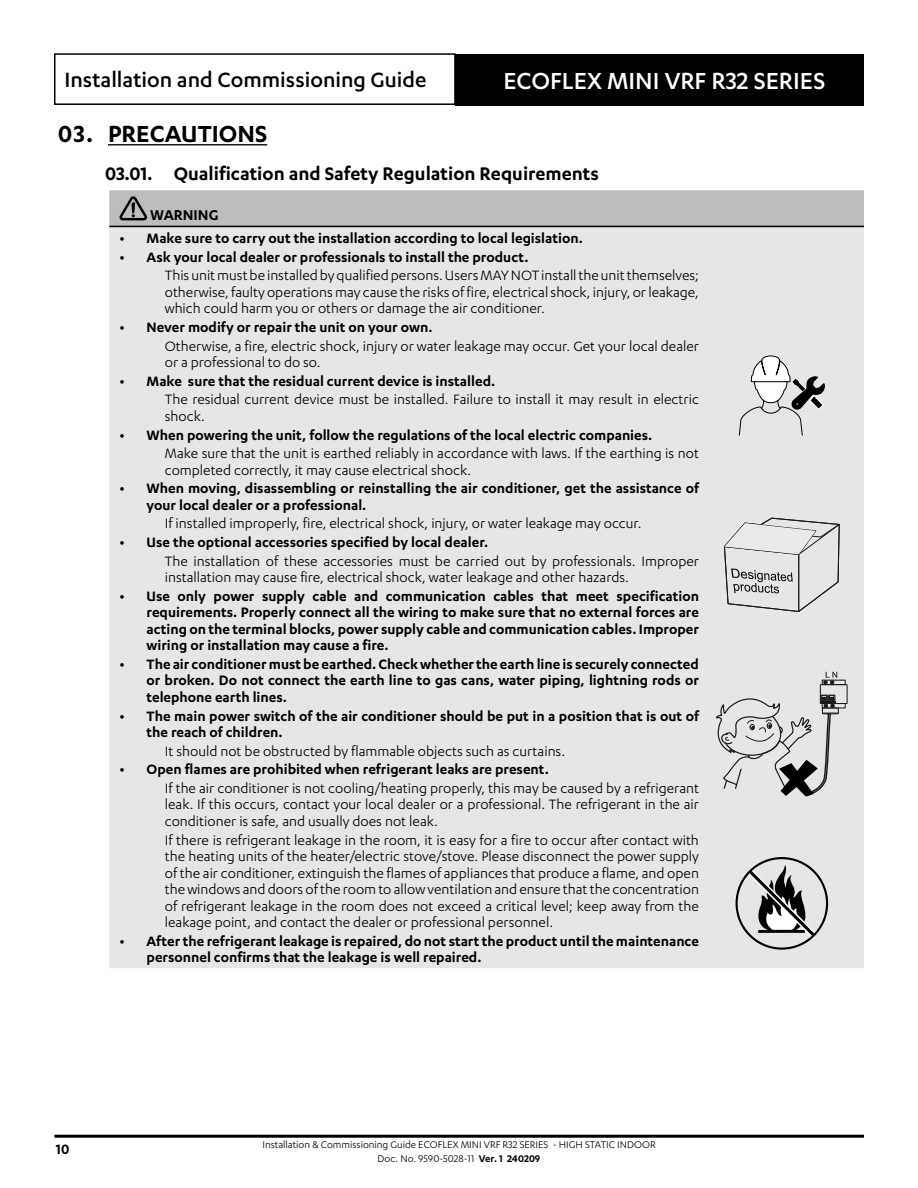
<style>
.page{position:relative;width:918px;height:1188px;background:#fff}
.page>*{position:absolute;margin:0;border:0;box-sizing:border-box;transform-origin:0 0}
.t1{font:500 27px "Karbon";color:#fff}
.t2{font:600 27px "Karbon";color:#000}
.t3{font:500 24px "Karbon";color:#000}
.t4{font:600 21px "Karbon";color:#000}
.NOTES_Title{font:600 16.5px "Karbon";color:#000}
.NOTES_Content_10_5{font:15.75px/16.5px "Karbon";color:#000}
.t5{font:600 15.75px/16.5px "Karbon";color:#000}
.t6{font:11.25px/13.5px "Karbon";color:#000;text-align:center}
.s1{font-weight:600}
</style>
<div class="page">
<div style="left:54px;top:53px;width:402px;height:52px;border:2px solid #000"></div>
<div style="left:456px;top:54px;width:408px;height:52px;background:#000"></div>
<hr style="left:54px;top:1135px;width:810px;height:3px;background:#000">
<hr style="left:108px;top:144px;width:159px;height:1px;background:#000">
<div style="left:109px;top:227px;width:755px;height:741px;background:#e6e6e6"></div>
<hr style="left:109px;top:226px;width:596px;height:1px;background:#000">
<hr style="left:705px;top:226px;width:159px;height:1px;background:#000">
<div style="left:109px;top:190px;width:755px;height:36px;background:#bdbdbd"></div>
<svg style="left:738px;top:354px;width:87px;height:82px;background:#cecece"></svg>
<svg style="left:723px;top:517px;width:117px;height:96px;background:#d3d3d3"></svg>
<div style="left:822px;top:680px;width:24px;height:5px;border:1px solid #1b1b1b"></div>
<div style="left:820px;top:684px;width:28px;height:20px;border:1px solid #1b1b1b"></div>
<div style="left:822px;top:703px;width:24px;height:5px;border:1px solid #1b1b1b"></div>
<svg style="left:715px;top:672px;width:124px;height:125px;background:#c8c8c8"></svg>
<svg style="left:741px;top:863px;width:82px;height:81px;background:#acacac"></svg>
<div style="left:736px;top:857px;width:92px;height:93px;border:2px solid #000;border-radius:50%"></div>
<h2 class="t3" style="left:64px;top:67px;width:364px">Installation and Commissioning Guide</h2>
<h1 class="t1" style="left:503px;top:66px;width:323px">ECOFLEX MINI VRF R32 SERIES</h1>
<p class="t2" style="left:58px;top:119px;width:210px">03. PRECAUTIONS</p>
<p class="t4" style="left:105px;top:162px;width:496px">03.01. Qualification and Safety Regulation Requirements</p>
<p class="NOTES_Title" style="left:150px;top:206px;width:70px">WARNING</p>
<p class="t5" style="left:120px;top:230px;width:465px">• Make sure to carry out the installation according to local legislation.</p>
<p class="t5" style="left:120px;top:248px;width:410px">• Ask your local dealer or professionals to install the product.</p>
<p class="NOTES_Content_10_5" style="left:165px;top:267px;width:536px;text-align:justify">This unit must be installed by qualified persons. Users MAY NOT install the unit themselves; otherwise, faulty operations may cause the risks of fire, electrical shock, injury, or leakage, which could harm you or others or damage the air conditioner.</p>
<p class="t5" style="left:120px;top:318px;width:314px">• Never modify or repair the unit on your own.</p>
<p class="NOTES_Content_10_5" style="left:165px;top:337px;width:536px">Otherwise, a fire, electric shock, injury or water leakage may occur. Get your local dealer or a professional to do so.</p>
<p class="t5" style="left:120px;top:372px;width:377px">• Make sure that the residual current device is installed.</p>
<p class="NOTES_Content_10_5" style="left:165px;top:391px;width:536px">The residual current device must be installed. Failure to install it may result in electric shock.</p>
<p class="t5" style="left:120px;top:426px;width:534px">• When powering the unit, follow the regulations of the local electric companies.</p>
<p class="NOTES_Content_10_5" style="left:165px;top:445px;width:536px">Make sure that the unit is earthed reliably in accordance with laws. If the earthing is not completed correctly, it may cause electrical shock.</p>
<p class="t5" style="left:147px;top:480px;width:554px;text-indent:-27px">• When moving, disassembling or reinstalling the air conditioner, get the assistance of your local dealer or a professional.</p>
<p class="NOTES_Content_10_5" style="left:165px;top:515px;width:478px">If installed improperly, fire, electrical shock, injury, or water leakage may occur.</p>
<p class="t5" style="left:120px;top:533px;width:370px">• Use the optional accessories specified by local dealer.</p>
<p class="NOTES_Content_10_5" style="left:165px;top:552px;width:536px">The installation of these accessories must be carried out by professionals. Improper installation may cause fire, electrical shock, water leakage and other hazards.</p>
<p class="t5" style="left:147px;top:587px;width:554px;text-align:justify;text-indent:-27px">• Use only power supply cable and communication cables that meet specification requirements. Properly connect all the wiring to make sure that no external forces are acting on the terminal blocks, power supply cable and communication cables. Improper wiring or installation may cause a fire.</p>
<p class="t5" style="left:147px;top:655px;width:554px;text-align:justify;text-indent:-27px">• The air conditioner must be earthed. Check whether the earth line is securely connected or broken. Do not connect the earth line to gas cans, water piping, lightning rods or telephone earth lines.</p>
<p class="t5" style="left:147px;top:707px;width:554px;text-indent:-27px">• The main power switch of the air conditioner should be put in a position that is out of the reach of children.</p>
<p class="NOTES_Content_10_5" style="left:165px;top:742px;width:402px">It should not be obstructed by flammable objects such as curtains.</p>
<p class="t5" style="left:120px;top:761px;width:431px">• Open flames are prohibited when refrigerant leaks are present.</p>
<p class="NOTES_Content_10_5" style="left:165px;top:779px;width:536px;text-align:justify">If the air conditioner is not cooling/heating properly, this may be caused by a refrigerant leak. If this occurs, contact your local dealer or a professional. The refrigerant in the air conditioner is safe, and usually does not leak.</p>
<p class="NOTES_Content_10_5" style="left:165px;top:831px;width:536px;text-align:justify">If there is refrigerant leakage in the room, it is easy for a fire to occur after contact with the heating units of the heater/electric stove/stove. Please disconnect the power supply of the air conditioner, extinguish the flames of appliances that produce a flame, and open the windows and doors of the room to allow ventilation and ensure that the concentration of refrigerant leakage in the room does not exceed a critical level; keep away from the leakage point, and contact the dealer or professional personnel.</p>
<p class="t5" style="left:147px;top:932px;width:554px;text-indent:-27px">• After the refrigerant leakage is repaired, do not start the product until the maintenance personnel confirms that the leakage is well repaired.</p>
<p class="t5" style="left:56px;top:1140px;width:15px">10</p>
<p class="t6" style="left:262px;top:1138px;width:395px">Installation &amp; Commissioning Guide ECOFLEX MINI VRF R32 SERIES - HIGH STATIC INDOOR<br>Doc. No. 9590-5028-11 <span class="s1">Ver. 1 240209</span></p>
</div>
